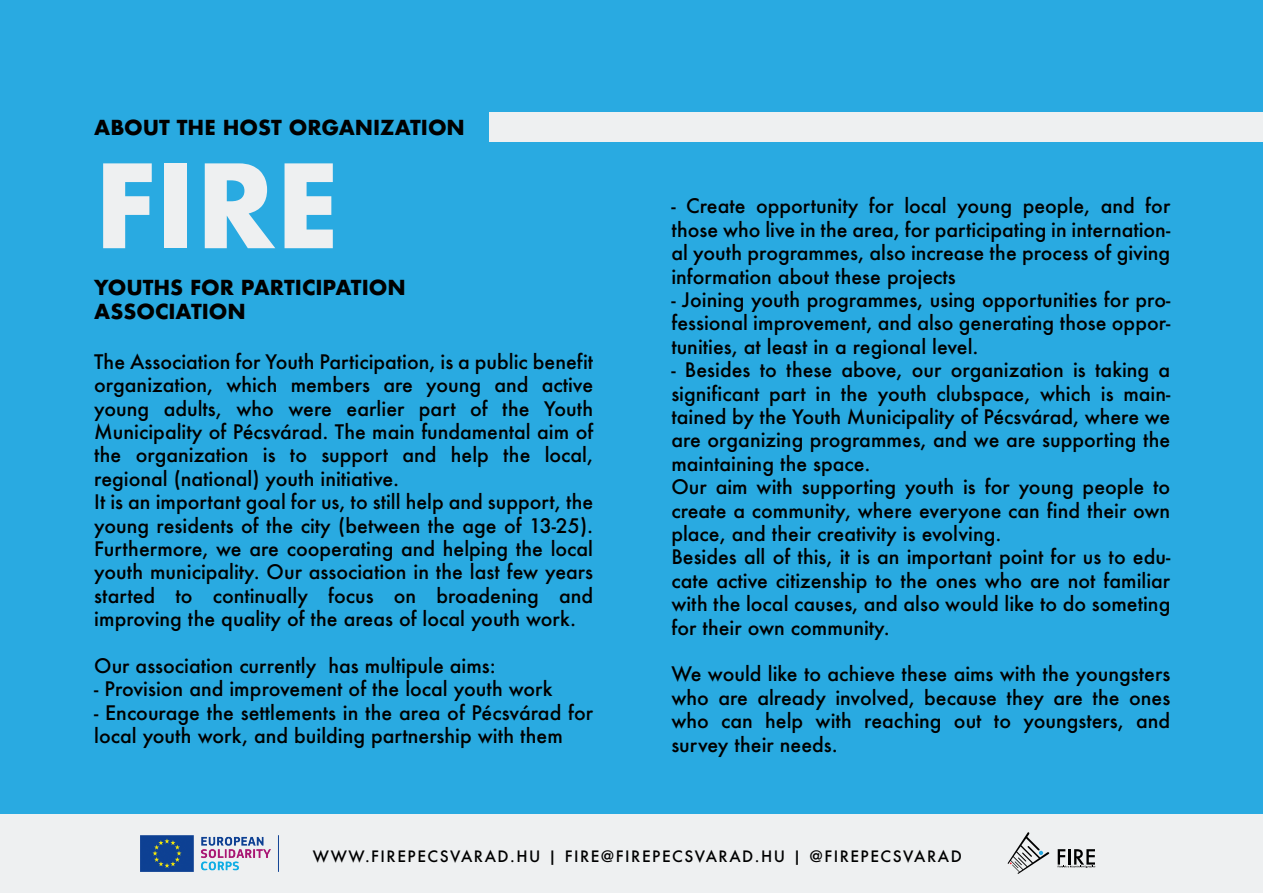
<style>
.page{position:relative;width:1263px;height:893px;background:#29aae1}
.page>*{position:absolute;margin:0;border:0;box-sizing:border-box;transform-origin:0 0}
.t1{font:700 112.5px "Futura";color:#eef0f1}
.t2{font:700 20.1px/24.2px "Futura";color:#000}
.t3{font:500 19.5px/23.4px "Futura";color:#000}
.t4{font:500 15.3px "Futura";letter-spacing:.1em;color:#000}
</style>
<div class="page">
<div style="left:0;top:814px;width:1263px;height:79px;background:#eef0f1"></div>
<svg style="left:1058px;top:849px;width:37px;height:19px"></svg>
<svg style="left:1007px;top:832px;width:42px;height:42px"></svg>
<img style="left:140px;top:835px;width:131px;height:36px">
<div style="left:489px;top:112px;width:774px;height:30px;background:#eef0f1"></div>
<p class="t2" style="left:94px;top:116px;width:372px">ABOUT THE HOST ORGANIZATION</p>
<h1 class="t1" style="left:94px;top:125px;width:247px">FIRE</h1>
<p class="t2" style="left:94px;top:276px;width:313px">YOUTHS FOR PARTICIPATION<br>ASSOCIATION</p>
<p class="t3" style="left:94px;top:350px;width:500px">The Association for Youth Participation, is a public benefit organization, which members are young and active young adults, who were earlier part of the Youth Municipality of Pécsvárad. The main fundamental aim of the organization is to support and help the local, regional (national) youth initiative.<br>It is an important goal for us, to still help and support, the young residents of the city (between the age of 13-25).<br>Furthermore, we are cooperating and helping the local youth municipality. Our association in the last few years started to continually focus on broadening and improving the quality of the areas of local youth work.</p>
<p class="t3" style="left:94px;top:654px;width:403px">Our association currently has multipule aims:</p>
<p class="t3" style="left:94px;top:677px;width:460px">- Provision and improvement of the local youth work</p>
<p class="t3" style="left:94px;top:701px;width:500px">- Encourage the settlements in the area of Pécsvárad for local youth work, and building partnership with them</p>
<p class="t3" style="left:671px;top:194px;width:500px;text-align:justify">- Create opportunity for local young people, and for those who live in the area, for participating in internation&shy;al youth programmes, also increase the process of giving information about these projects</p>
<p class="t3" style="left:671px;top:288px;width:500px;text-align:justify">- Joining youth programmes, using opportunities for pro&shy;fessional improvement, and also generating those oppor&shy;tunities, at least in a regional level.</p>
<p class="t3" style="left:671px;top:358px;width:500px">- Besides to these above, our organization is taking a significant part in the youth clubspace, which is main&shy;tained by the Youth Municipality of Pécsvárad, where we are organizing programmes, and we are supporting the maintaining the space.<br>Our aim with supporting youth is for young people to create a community, where everyone can find their own place, and their creativity is evolving.<br>Besides all of this, it is an important point for us to edu&shy;cate active citizenship to the ones who are not familiar with the local causes, and also would like to do someting for their own community.</p>
<p class="t3" style="left:671px;top:662px;width:500px;text-align:justify">We would like to achieve these aims with the youngsters who are already involved, because they are the ones who can help with reaching out to youngsters, and survey their needs.</p>
<p class="t4" style="left:313px;top:846px;width:650px">WWW.FIREPECSVARAD.HU | FIRE@FIREPECSVARAD.HU | @FIREPECSVARAD</p>
</div>
